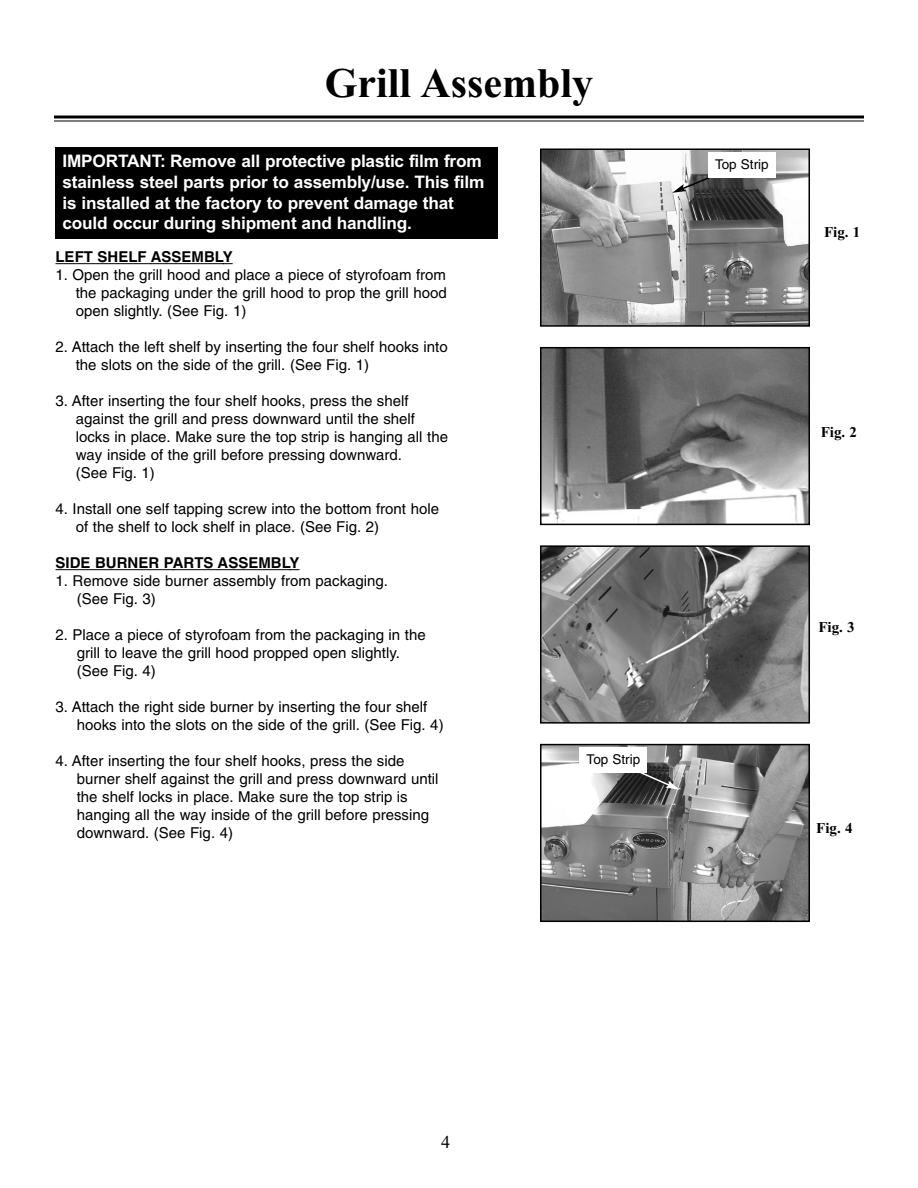
<style>
.page{position:relative;width:918px;height:1188px;background:#fff}
.page>*{position:absolute;margin:0;border:0;box-sizing:border-box;transform-origin:0 0}
.t1{font:700 42px "Times New Roman";color:#000}
.t2{font:18px "Times New Roman";color:#000}
.t3{font:700 17.25px/20.7px "Arial";letter-spacing:-.01em;color:#fff}
.t4{font:15px/18px "Helvetica";color:#000}
.t5{font:700 15px "Helvetica";color:#000}
.t6{font:700 15px "Times New Roman";color:#000}
.t7{font:13.5px "Helvetica";color:#000}
</style>
<div class="page">
<div style="left:55px;top:147px;width:443px;height:91px;background:#000"></div>
<hr style="left:56px;top:263px;width:95px;height:1px;background:#000">
<hr style="left:151px;top:263px;width:73px;height:1px;background:#000">
<hr style="left:56px;top:569px;width:118px;height:1px;background:#000">
<hr style="left:173px;top:569px;width:45px;height:1px;background:#000">
<hr style="left:218px;top:569px;width:73px;height:1px;background:#000">
<img style="left:543px;top:350px;width:264px;height:172px">
<div style="left:540px;top:347px;width:270px;height:178px;border:2px solid #000"></div>
<img style="left:543px;top:151px;width:264px;height:173px">
<div style="left:540px;top:148px;width:270px;height:179px;border:2px solid #000"></div>
<img style="left:543px;top:548px;width:264px;height:173px">
<div style="left:540px;top:545px;width:270px;height:179px;border:2px solid #000"></div>
<img style="left:543px;top:747px;width:264px;height:172px">
<div style="left:540px;top:744px;width:270px;height:178px;border:2px solid #000"></div>
<hr style="left:54px;top:116px;width:810px;height:3px;background:#000">
<hr style="left:54px;top:121px;width:810px;height:1px;background:#000">
<svg style="left:672px;top:163px;width:71px;height:30px"></svg>
<div style="left:708px;top:153px;width:68px;height:25px;background:#fff"></div>
<svg style="left:610px;top:758px;width:70px;height:32px;background:#585858"></svg>
<div style="left:580px;top:748px;width:67px;height:25px;background:#fff"></div>
<h1 class="t1" style="left:325px;top:58px;width:270px">Grill Assembly</h1>
<p class="t3" style="left:63px;top:151px;width:423px">IMPORTANT: Remove all protective plastic film from stainless steel parts prior to assembly/use. This film is installed at the factory to prevent damage that could occur during shipment and handling.</p>
<p class="t5" style="left:56px;top:251px;width:179px">LEFT SHELF ASSEMBLY</p>
<p class="t4" style="left:76px;top:267px;width:373px;text-align:justify;text-indent:-20px">1. Open the grill hood and place a piece of styrofoam from the packaging under the grill hood to prop the grill hood open slightly. (See Fig. 1)</p>
<p class="t4" style="left:76px;top:339px;width:374px;text-indent:-20px">2. Attach the left shelf by inserting the four shelf hooks into the slots on the side of the grill. (See Fig. 1)</p>
<p class="t4" style="left:76px;top:393px;width:374px;text-indent:-20px">3. After inserting the four shelf hooks, press the shelf against the grill and press downward until the shelf locks in place. Make sure the top strip is hanging all the way inside of the grill before pressing downward.<br>(See Fig. 1)</p>
<p class="t4" style="left:76px;top:501px;width:365px;text-indent:-20px">4. Install one self tapping screw into the bottom front hole of the shelf to lock shelf in place. (See Fig. 2)</p>
<p class="t5" style="left:56px;top:557px;width:246px">SIDE BURNER PARTS ASSEMBLY</p>
<p class="t4" style="left:77px;top:573px;width:313px;text-indent:-21px">1. Remove side burner assembly from packaging. (See Fig. 3)</p>
<p class="t4" style="left:77px;top:627px;width:350px;text-indent:-21px">2. Place a piece of styrofoam from the packaging in the grill to leave the grill hood propped open slightly. (See Fig. 4)</p>
<p class="t4" style="left:77px;top:699px;width:368px;text-indent:-21px">3. Attach the right side burner by inserting the four shelf hooks into the slots on the side of the grill. (See Fig. 4)</p>
<p class="t4" style="left:77px;top:753px;width:363px;text-indent:-21px">4. After inserting the four shelf hooks, press the side burner shelf against the grill and press downward until the shelf locks in place. Make sure the top strip is hanging all the way inside of the grill before pressing downward. (See Fig. 4)</p>
<p class="t7" style="left:587px;top:754px;width:55px">Top Strip</p>
<p class="t7" style="left:715px;top:159px;width:55px">Top Strip</p>
<p class="t6" style="left:824px;top:223px;width:38px">Fig. 1</p>
<p class="t6" style="left:821px;top:423px;width:38px">Fig. 2</p>
<p class="t6" style="left:818px;top:618px;width:38px">Fig. 3</p>
<p class="t6" style="left:816px;top:819px;width:38px">Fig. 4</p>
<p class="t2" style="left:441px;top:1131px;width:10px">4</p>
</div>
